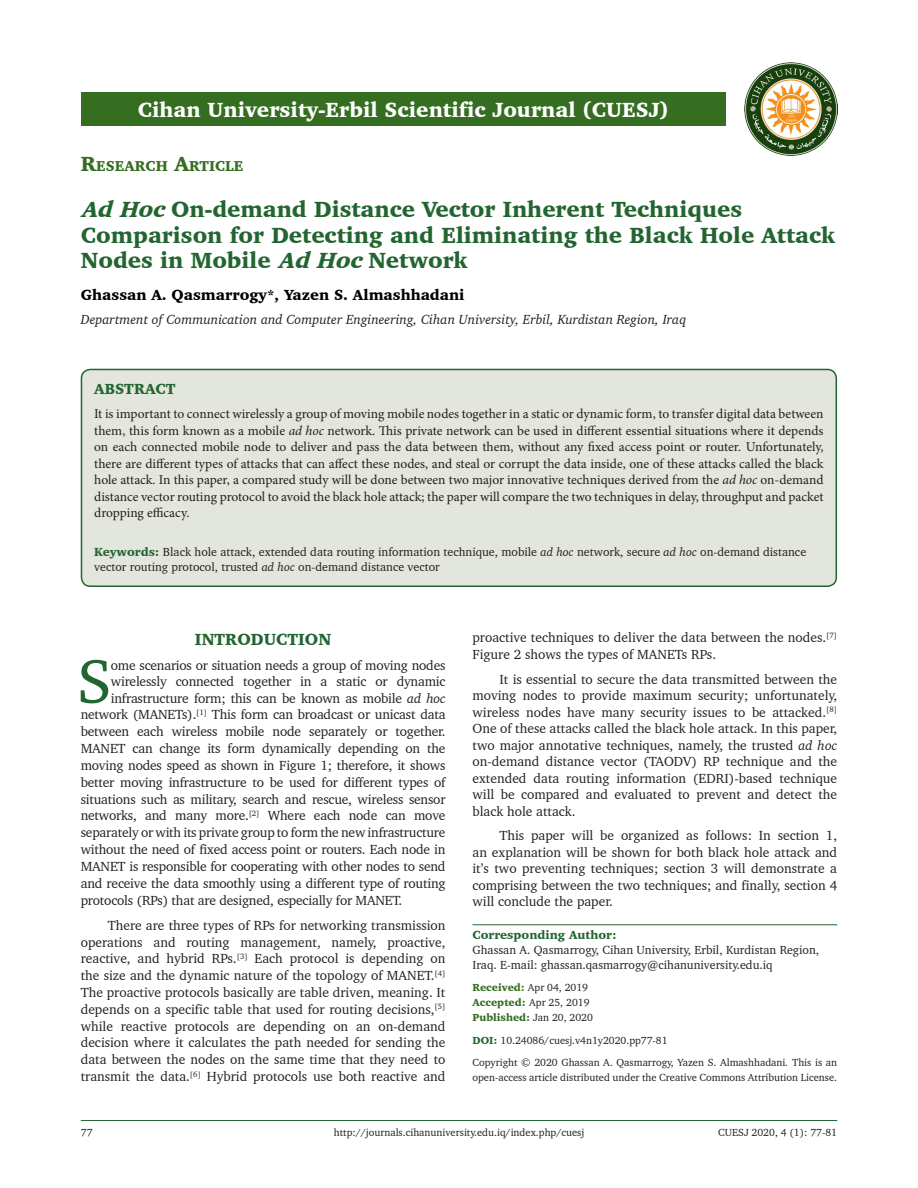
<style>
.page{position:relative;width:918px;height:1188px;background:#fff}
.page>*{position:absolute;margin:0;border:0;box-sizing:border-box;transform-origin:0 0}
.Drop_Cap{font:62.7px "Charter BT";color:#236531}
.AT{font:900 22.5px/25.5px "Charter BT";color:#236531}
.JN_Name{font:900 21px "Charter BT";color:#fff}
.t1{font:900 16.5px "Charter BT";color:#236531}
.AU{font:900 15px "Charter BT";color:#000}
.ABSH{font:900 15px "Charter BT";color:#236531}
.AH{font:900 14.7px "Charter BT";color:#356d21}
.TX{font:13.5px/16.5px "Charter BT";color:#231f20;text-align:justify}
.Drop_Cap-2{font:13.5px "Charter BT";letter-spacing:-.015em;color:#231f20}
.ABS{font:13.5px/16.5px "Minion Pro";color:#231f20;text-align:justify}
.AFF{font:italic 13.5px "Charter BT";color:#231f20}
.KWD{font:12px/15px "Charter BT";color:#231f20}
.ADD{font:12px/15px "Charter BT";color:#231f20}
.CR{font:10.5px/15px "Charter BT";color:#231f20}
.HIS{font:10.5px/15px "Charter BT";color:#231f20}
.RF{font:10.5px "Charter BT";color:#231f20}
.s1{font-size:21px}
.s2{font-style:italic}
.s3{font-weight:900;color:#236531}
.s4{font-weight:900;color:#356d21}
</style>
<div class="page">
<hr style="left:81px;top:1120px;width:756px;height:1px;background:#236531">
<div style="left:81px;top:369px;width:755px;height:217px;background:#e2e6dd;border-radius:9px"></div>
<div style="left:81px;top:369px;width:756px;height:218px;border:2px solid #236531;border-radius:9px"></div>
<img style="left:744px;top:63px;width:93px;height:93px">
<div style="left:81px;top:92px;width:645px;height:34px;background:#356d21"></div>
<hr style="left:472px;top:924px;width:365px;height:1px;background:#236531">
<p class="JN_Name" style="left:138px;top:97px;width:532px">Cihan University-Erbil Scientific Journal (CUESJ)</p>
<p class="AH" style="left:81px;top:157px;width:164px"><span class="s1">R</span>ESEARCH <span class="s1">A</span>RTICLE</p>
<p class="AT" style="left:81px;top:196px;width:756px"><span class="s2">Ad Hoc</span>On-demand Distance Vector Inherent Techniques<br>Comparison for Detecting and Eliminating the Black Hole Attack<br>Nodes in Mobile <span class="s2">Ad Hoc</span>Network</p>
<p class="AU" style="left:81px;top:285px;width:385px">Ghassan A. Qasmarrogy*, Yazen S. Almashhadani</p>
<p class="AFF" style="left:81px;top:311px;width:607px">Department of Communication and Computer Engineering, Cihan University, Erbil, Kurdistan Region, Iraq</p>
<p class="ABSH" style="left:94px;top:379px;width:83px">ABSTRACT</p>
<p class="ABS" style="left:94px;top:406px;width:731px">It is important to connect wirelessly a group of moving mobile nodes together in a static or dynamic form, to transfer digital data between them, this form known as a mobile <span class="s2">ad hoc</span> network. This private network can be used in different essential situations where it depends on each connected mobile node to deliver and pass the data between them, without any fixed access point or router. Unfortunately, there are different types of attacks that can affect these nodes, and steal or corrupt the data inside, one of these attacks called the black hole attack. In this paper, a compared study will be done between two major innovative techniques derived from the <span class="s2">ad hoc</span> on-demand distance vector routing protocol to avoid the black hole attack; the paper will compare the two techniques in delay, throughput and packet dropping efficacy.</p>
<p class="KWD" style="left:94px;top:544px;width:714px"><span class="s3">Keywords:</span> Black hole attack, extended data routing information technique, mobile <span class="s2">ad hoc</span> network, secure <span class="s2">ad hoc</span> on-demand distance vector routing protocol, trusted <span class="s2">ad hoc</span> on-demand distance vector</p>
<h1 class="t1" style="left:195px;top:629px;width:138px">INTRODUCTION</h1>
<p class="Drop_Cap" style="left:77px;top:642px;width:36px">S</p>
<p class="Drop_Cap-2" style="left:111px;top:657px;width:336px">ome scenarios or situation needs a group of moving nodes</p>
<p class="Drop_Cap-2" style="left:111px;top:673px;width:336px">wirelessly connected together in a static or dynamic</p>
<p class="Drop_Cap-2" style="left:111px;top:690px;width:336px">infrastructure form; this can be known as mobile <span class="s2">ad hoc</span></p>
<p class="Drop_Cap-2" style="left:81px;top:706px;width:366px">network (MANETs).<sup>[1]</sup> This form can broadcast or unicast data</p>
<p class="Drop_Cap-2" style="left:81px;top:723px;width:366px">between each wireless mobile node separately or together.</p>
<p class="Drop_Cap-2" style="left:81px;top:740px;width:366px">MANET can change its form dynamically depending on the</p>
<p class="Drop_Cap-2" style="left:81px;top:757px;width:366px">moving nodes speed as shown in Figure 1; therefore, it shows</p>
<p class="Drop_Cap-2" style="left:81px;top:774px;width:366px">better moving infrastructure to be used for different types of</p>
<p class="Drop_Cap-2" style="left:81px;top:791px;width:366px">situations such as military, search and rescue, wireless sensor</p>
<p class="Drop_Cap-2" style="left:81px;top:807px;width:366px">networks, and many more.<sup>[2]</sup> Where each node can move</p>
<p class="Drop_Cap-2" style="left:81px;top:824px;width:366px">separately or with its private group to form the new infrastructure</p>
<p class="Drop_Cap-2" style="left:81px;top:841px;width:366px">without the need of fixed access point or routers. Each node in</p>
<p class="Drop_Cap-2" style="left:81px;top:858px;width:366px">MANET is responsible for cooperating with other nodes to send</p>
<p class="Drop_Cap-2" style="left:81px;top:875px;width:366px">and receive the data smoothly using a different type of routing</p>
<p class="Drop_Cap-2" style="left:81px;top:892px;width:323px">protocols (RPs) that are designed, especially for MANET.</p>
<p class="TX" style="left:81px;top:916px;width:366px;text-indent:27px">There are three types of RPs for networking transmission operations and routing management, namely, proactive, reactive, and hybrid RPs.<sup>[3]</sup> Each protocol is depending on the size and the dynamic nature of the topology of MANET.<sup>[4] </sup>The proactive protocols basically are table driven, meaning. It depends on a specific table that used for routing decisions,<sup>[5] </sup>while reactive protocols are depending on an on-demand decision where it calculates the path needed for sending the data between the nodes on the same time that they need to transmit the data.<sup>[6]</sup> Hybrid protocols use both reactive and</p>
<p class="TX" style="left:472px;top:629px;width:366px">proactive techniques to deliver the data between the nodes.<sup>[7]<br></sup>Figure 2 shows the types of MANETs RPs.</p>
<p class="TX" style="left:472px;top:670px;width:366px;text-indent:27px">It is essential to secure the data transmitted between the moving nodes to provide maximum security; unfortunately, wireless nodes have many security issues to be attacked.<sup>[8] </sup>One of these attacks called the black hole attack. In this paper, two major annotative techniques, namely, the trusted <span class="s2">ad hoc </span>on-demand distance vector (TAODV) RP technique and the extended data routing information (EDRI)-based technique will be compared and evaluated to prevent and detect the black hole attack.</p>
<p class="TX" style="left:472px;top:827px;width:366px;text-indent:27px">This paper will be organized as follows: In section 1, an explanation will be shown for both black hole attack and it’s two preventing techniques; section 3 will demonstrate a comprising between the two techniques; and finally, section 4 will conclude the paper.</p>
<p class="ADD" style="left:472px;top:927px;width:348px"><span class="s3">Corresponding Author:<br></span>Ghassan A. Qasmarrogy, Cihan University, Erbil, Kurdistan Region,<br>Iraq. E-mail: ghassan.qasmarrogy@cihanuniversity.edu.iq</p>
<p class="HIS" style="left:472px;top:980px;width:122px"><span class="s4">Received:</span> Apr 04, 2019<br><span class="s4">Accepted:</span> Apr 25, 2019<br><span class="s4">Published:</span> Jan 20, 2020</p>
<p class="HIS" style="left:472px;top:1032px;width:197px"><span class="s3">DOI:</span> 10.24086/cuesj.v4n1y2020.pp77-81</p>
<p class="CR" style="left:472px;top:1055px;width:366px">Copyright © 2020 Ghassan A. Qasmarrogy, Yazen S. Almashhadani<span class="s2">.</span> This is an open-access article distributed under the Creative Commons Attribution License.</p>
<p class="RF" style="left:81px;top:1126px;width:13px">77</p>
<p class="RF" style="left:334px;top:1126px;width:252px">http://journals.cihanuniversity.edu.iq/index.php/cuesj</p>
<p class="RF" style="left:718px;top:1126px;width:120px">CUESJ 2020, 4 (1): 77-81</p>
</div>
